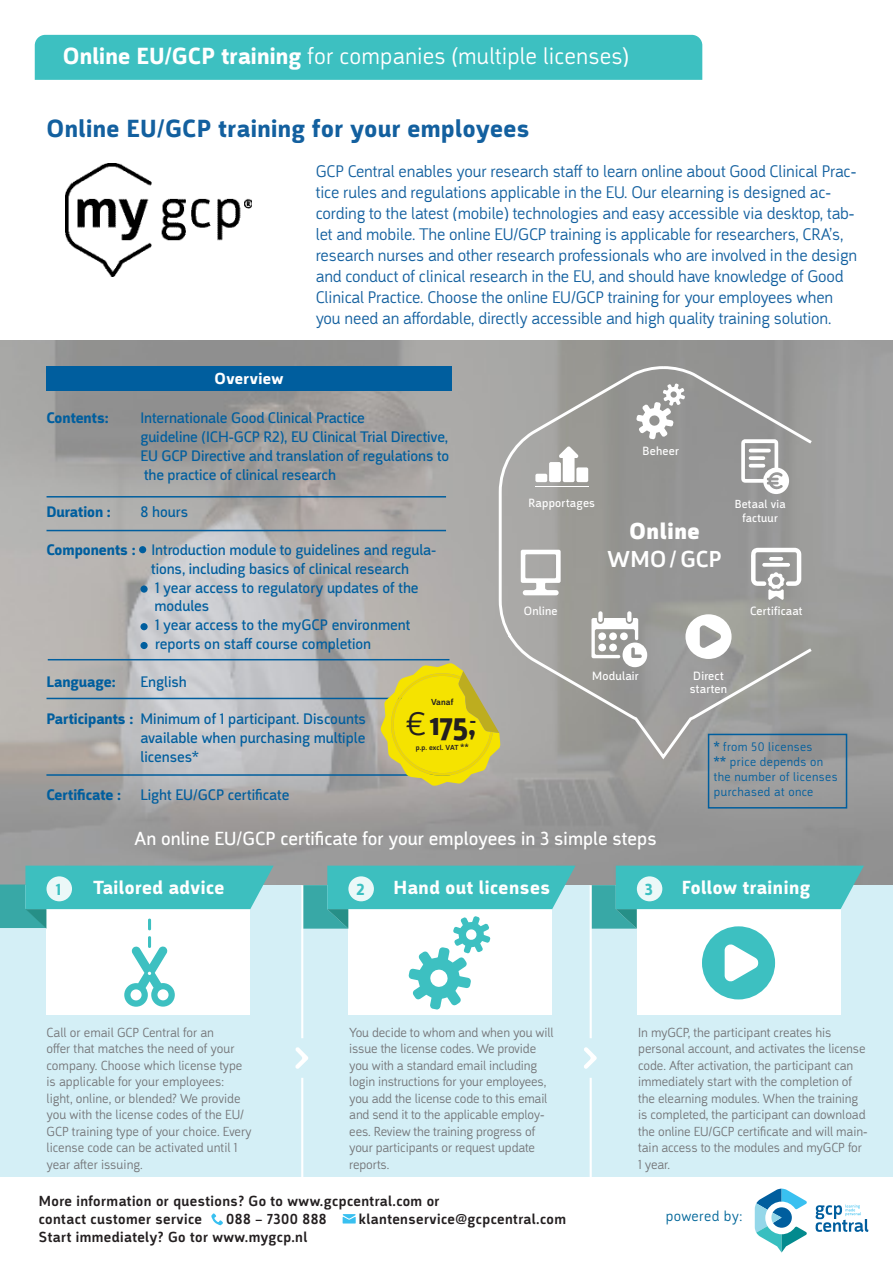
<style>
.page{position:relative;width:893px;height:1263px;background:#fff}
.page>*{position:absolute;margin:0;border:0;box-sizing:border-box;transform-origin:0 0}
.t1{font:700 33.45px "Argumentum";color:#231f20}
.t2{font:700 25.5px "Argumentum";letter-spacing:.02em;color:#13609f}
.t3{font:300 24px "Argumentum";letter-spacing:.005em;color:#fff}
.t4{font:500 23.7px "Argumentum";letter-spacing:.01em;color:#fff}
.t5{font:900 23.7px "Argumentum";letter-spacing:.03em;color:#fff}
.t6{font:19.5px "Argumentum";letter-spacing:.005em;color:#fff}
.t7{font:700 19.5px "Argumentum";letter-spacing:.03em;color:#fff}
.t8{font:300 17.25px/21px "Argumentum";letter-spacing:-.01em;color:#13609f}
.t9{font:700 16.5px "Argumentum";color:#3dc0c1}
.t10{font:700 16.35px "Argumentum";letter-spacing:.025em;color:#fff}
.t11{font:15.6px/18.8px "Argumentum";letter-spacing:-.005em;color:#005e9e}
.t12{font:700 15.6px "Argumentum";color:#005e9e}
.t13{font:500 15px "Argumentum";letter-spacing:.03em;color:#231f20}
.t14{font:300 15px "Argumentum";letter-spacing:.01em;color:#069}
.t15{font:300 13.5px/16.5px "Argumentum";letter-spacing:-.005em;color:#757679}
.t16{font:300 12.75px/15px "Argumentum";letter-spacing:.03em;color:#005e9e}
.t17{font:12.45px "Argumentum";letter-spacing:.02em;color:#fff}
.t18{font:12.3px "Argumentum";letter-spacing:.02em;color:#fff}
.t19{font:12px "Argumentum";letter-spacing:.02em;color:#fff}
.t20{font:500 9px "Argumentum";letter-spacing:.02em;color:#231f20}
.t21{font:500 7.5px "Argumentum";color:#231f20}
.s1{font-weight:700}
.s2{font-weight:300}
.s3{font-weight:700;font-size:9px}
.s4{font-weight:500;font-size:13.5px}
</style>
<div class="page">
<img style="left:0;top:341px;width:893px;height:543px">
<div style="left:0;top:885px;width:892px;height:361px;background:#d4eff6"></div>
<div style="left:35px;top:35px;width:667px;height:45px;background:#3dc0c1"></div>
<div style="left:47px;top:900px;width:203px;height:115px;background:#fff"></div>
<div style="left:348px;top:900px;width:204px;height:115px;background:#fff"></div>
<div style="left:637px;top:900px;width:203px;height:115px;background:#fff"></div>
<hr style="left:301px;top:885px;width:2px;height:153px;background:#fff">
<hr style="left:301px;top:1078px;width:2px;height:154px;background:#fff">
<svg style="left:295px;top:1047px;width:13px;height:22px"></svg>
<hr style="left:590px;top:885px;width:2px;height:153px;background:#fff">
<hr style="left:590px;top:1078px;width:2px;height:154px;background:#fff">
<svg style="left:584px;top:1047px;width:13px;height:22px"></svg>
<div style="left:46px;top:366px;width:405px;height:25px;background:#005e9e"></div>
<div style="left:140px;top:585px;width:8px;height:8px;background:#005e9e;border-radius:50%"></div>
<div style="left:140px;top:623px;width:8px;height:7px;background:#005e9e;border-radius:50%"></div>
<div style="left:140px;top:642px;width:8px;height:7px;background:#005e9e;border-radius:50%"></div>
<hr style="left:47px;top:530px;width:399px;height:1px;background:#005e9e">
<hr style="left:47px;top:496px;width:399px;height:1px;background:#005e9e">
<hr style="left:48px;top:659px;width:401px;height:1px;background:#005e9e">
<hr style="left:47px;top:698px;width:404px;height:1px;background:#005e9e">
<hr style="left:46px;top:774px;width:405px;height:2px;background:#005e9e">
<div style="left:139px;top:546px;width:7px;height:7px;background:#005e9e;border-radius:50%"></div>
<svg style="left:590px;top:866px;width:274px;height:133px"></svg>
<img style="left:65px;top:164px;width:187px;height:113px">
<div style="left:708px;top:734px;width:139px;height:74px;border:2px solid #005e9e"></div>
<div style="left:0;top:1178px;width:893px;height:85px;background:#fff"></div>
<svg style="left:343px;top:1214px;width:13px;height:9px"></svg>
<svg style="left:211px;top:1213px;width:12px;height:12px"></svg>
<svg style="left:755px;top:1189px;width:52px;height:63px"></svg>
<svg style="left:816px;top:1204px;width:52px;height:28px"></svg>
<svg style="left:380px;top:663px;width:121px;height:124px;background:#dcce34"></svg>
<svg style="left:0;top:866px;width:274px;height:141px"></svg>
<svg style="left:302px;top:866px;width:273px;height:143px"></svg>
<svg style="left:497px;top:365px;width:318px;height:397px;background:#a1a19f"></svg>
<svg style="left:636px;top:383px;width:49px;height:56px"></svg>
<div style="left:535px;top:474px;width:12px;height:8px;background:#fff;border-radius:2px"></div>
<div style="left:549px;top:462px;width:12px;height:20px;background:#fff;border-radius:2px"></div>
<div style="left:563px;top:456px;width:12px;height:26px;background:#fff;border-radius:2px"></div>
<div style="left:576px;top:467px;width:12px;height:15px;background:#fff;border-radius:2px"></div>
<svg style="left:559px;top:446px;width:19px;height:12px"></svg>
<hr style="left:535px;top:486px;width:54px;height:1px;background:#fff">
<p class="t3" style="left:63px;top:41px;width:568px"><span class="s1">Online EU/GCP training</span> for companies (multiple licenses)</p>
<p class="t2" style="left:46px;top:113px;width:484px">Online EU/GCP training for your employees</p>
<p class="t10" style="left:214px;top:369px;width:71px">Overview</p>
<p class="t8" style="left:316px;top:160px;width:543px">GCP Central enables your research staff to learn online about Good Clinical Prac&shy;tice rules and regulations applicable in the EU. Our elearning is designed ac&shy;cording to the latest (mobile) technologies and easy accessible via desktop, tab&shy;let and mobile. The online EU/GCP training is applicable for researchers, CRA’s, research nurses and other research professionals who are involved in the design and conduct of clinical research in the EU, and should have knowledge of Good Clinical Practice. Choose the online EU/GCP training for your employees when you need an affordable, directly accessible and high quality training solution.</p>
<p class="t12" style="left:46px;top:409px;width:64px">Contents:</p>
<p class="t11" style="left:140px;top:409px;width:310px">Internationale Good Clinical Practice<br>guideline (ICH-GCP R2), EU Clinical Trial Directive, EU GCP Directive and translation of regulations to the practice of clinical research</p>
<p class="t12" style="left:46px;top:503px;width:66px">Duration :</p>
<p class="t11" style="left:140px;top:503px;width:49px">8 hours</p>
<p class="t11" style="left:151px;top:541px;width:286px;text-indent:-105px"><span class="s1">Components :</span> Introduction module to guidelines and regula&shy;tions, including basics of clinical research<br>1 year access to regulatory updates of the</p>
<p class="t11" style="left:154px;top:597px;width:56px">modules</p>
<p class="t11" style="left:155px;top:616px;width:257px">1 year access to the myGCP environment</p>
<p class="t11" style="left:155px;top:635px;width:218px">reports on staff course completion</p>
<p class="t12" style="left:46px;top:672px;width:71px">Language:</p>
<p class="t11" style="left:140px;top:672px;width:48px">English</p>
<p class="t11" style="left:46px;top:710px;width:321px"><span class="s1">Participants :</span> Minimum of 1 participant. Discounts</p>
<p class="t11" style="left:140px;top:729px;width:226px">available when purchasing multiple</p>
<p class="t11" style="left:140px;top:747px;width:60px">licenses*</p>
<p class="t11" style="left:46px;top:785px;width:244px"><span class="s1">Certificate :</span> Light EU/GCP certificate</p>
<p class="t20" style="left:431px;top:696px;width:24px">Vanaf</p>
<p class="t1" style="left:406px;top:704px;width:72px"><span class="s2">€</span> 175,<sup>-</sup></p>
<p class="t21" style="left:416px;top:743px;width:54px">p.p. excl. VAT <span class="s3">**</span></p>
<p class="t18" style="left:642px;top:444px;width:38px">Beheer</p>
<p class="t18" style="left:528px;top:496px;width:68px">Rapportages</p>
<p class="t5" style="left:629px;top:517px;width:72px">Online</p>
<p class="t4" style="left:607px;top:545px;width:116px">WMO /GCP</p>
<p class="t19" style="left:735px;top:497px;width:52px">Betaal via</p>
<p class="t19" style="left:742px;top:510px;width:37px">factuur</p>
<p class="t18" style="left:524px;top:603px;width:35px">Online</p>
<p class="t18" style="left:750px;top:603px;width:54px">Certificaat</p>
<p class="t17" style="left:592px;top:668px;width:48px">Modulair</p>
<p class="t17" style="left:693px;top:668px;width:32px">Direct</p>
<p class="t17" style="left:690px;top:682px;width:39px">starten</p>
<p class="t16" style="left:714px;top:739px;width:100px"><span class="s4">*</span> from 50 licenses</p>
<p class="t16" style="left:714px;top:754px;width:111px"><span class="s4">**</span> price depends on</p>
<p class="t16" style="left:714px;top:769px;width:125px">the number of licenses purchased at once</p>
<p class="t6" style="left:135px;top:827px;width:524px">An online EU/GCP certificate for your employees in 3 simple steps</p>
<p class="t9" style="left:56px;top:879px;width:7px">1</p>
<p class="t7" style="left:93px;top:876px;width:133px">Tailored advice</p>
<p class="t9" style="left:356px;top:879px;width:10px">2</p>
<p class="t7" style="left:393px;top:876px;width:158px">Hand out licenses</p>
<p class="t9" style="left:645px;top:879px;width:10px">3</p>
<p class="t7" style="left:682px;top:876px;width:130px">Follow training</p>
<p class="t15" style="left:47px;top:1024px;width:207px">Call or email GCP Central for an<br>offer that matches the need of your company. Choose which license type is applicable for your employees: light, online, or blended? We provide you with the license codes of the EU/ GCP training type of your choice. Every license code can be activated until 1 year after issuing.</p>
<p class="t15" style="left:349px;top:1024px;width:206px">You decide to whom and when you will issue the license codes. We provide you with a standard email including login instructions for your employees, you add the license code to this email and send it to the applicable employ&shy;ees. Review the training progress of your participants or request update reports.</p>
<p class="t13" style="left:39px;top:1192px;width:402px">More information or questions? Go to www.gcpcentral.com or</p>
<p class="t13" style="left:39px;top:1210px;width:165px">contact customer service</p>
<p class="t13" style="left:226px;top:1210px;width:102px">088 – 7300 888</p>
<p class="t13" style="left:359px;top:1210px;width:209px">klantenservice@gcpcentral.com</p>
<p class="t13" style="left:39px;top:1228px;width:270px">Start immediately? Go tor www.mygcp.nl</p>
<p class="t15" style="left:638px;top:1024px;width:231px">In myGCP, the participant creates his personal account, and activates the license code. After activation, the participant can immediately start with the completion of the elearning modules. When the training is completed, the participant can download the online EU/GCP certificate and will main&shy;tain access to the modules and myGCP for 1 year.</p>
<p class="t14" style="left:666px;top:1207px;width:78px">powered by:</p>
</div>
